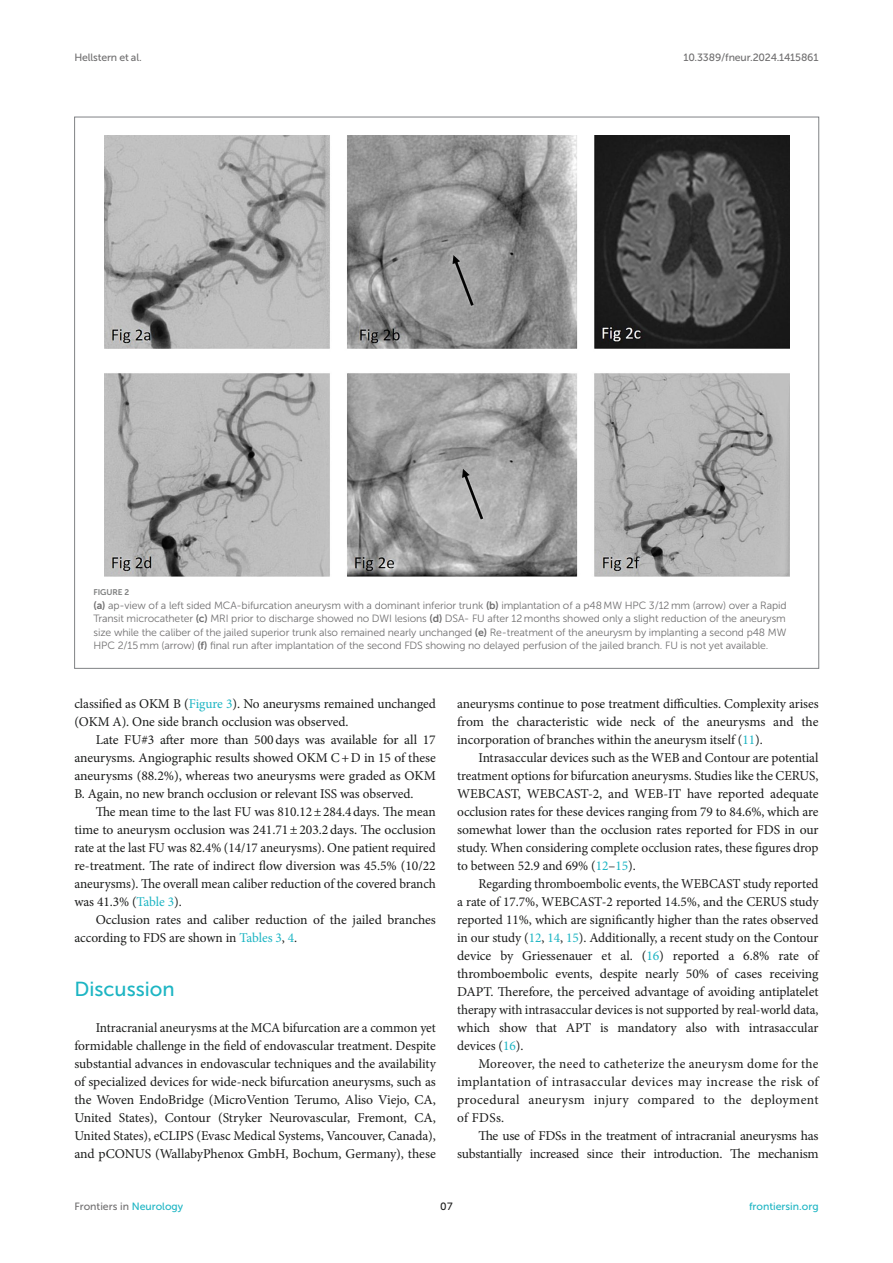
<style>
.page{position:relative;width:893px;height:1263px;background:#fff}
.page>*{position:absolute;margin:0;border:0;box-sizing:border-box;transform-origin:0 0}
.HEAD_1{font:20.25px "Museo Sans 500";color:#1db5c3}
.TEXT{font:13.5px/18px "Minion Pro";letter-spacing:-.01em;color:#1b1c1b;text-align:justify}
.TEXT_FLUSH{font:13.5px/18px "Minion Pro";letter-spacing:-.005em;color:#1b1c1b;text-align:justify}
.FIG_LEG{font:10.5px/13.5px "Museo Sans 300";letter-spacing:-.01em;color:#706f70;text-align:justify}
.t1{font:10.5px "Museo Sans 500";letter-spacing:-.015em;color:#706f70}
.t2{font:10.5px "Museo Sans 500";color:#1db5c3}
.t3{font:10.5px "Museo Sans 500";color:#1b1c1b}
.FIG_HD{font:8.25px "Museo Sans 700";letter-spacing:-.01em;color:#7e7f7f}
.s1{font-family:"Museo Sans 700"}
.s2{color:#1db5c3}
</style>
<div class="page">
<img style="left:104px;top:136px;width:685px;height:441px">
<p class="t1" style="left:74px;top:51px;width:69px">Hellstern et al.</p>
<p class="t1" style="left:683px;top:51px;width:137px">10.3389/fneur.2024.1415861</p>
<p class="FIG_HD" style="left:94px;top:588px;width:37px">FIGURE 2</p>
<p class="FIG_LEG" style="left:94px;top:599px;width:695px"><span class="s1">(a)</span> ap-view of a left sided MCA-bifurcation aneurysm with a dominant inferior trunk <span class="s1">(b)</span> implantation of a p48 MW HPC 3/12 mm (arrow) over a Rapid Transit microcatheter <span class="s1">(c)</span> MRI prior to discharge showed no DWI lesions <span class="s1">(d)</span> DSA- FU after 12 months showed only a slight reduction of the aneurysm size while the caliber of the jailed superior trunk also remained nearly unchanged <span class="s1">(e)</span> Re-treatment of the aneurysm by implanting a second p48 MW HPC 2/15 mm (arrow) <span class="s1">(f)</span> final run after implantation of the second FDS showing no delayed perfusion of the jailed branch. FU is not yet available.</p>
<p class="TEXT" style="left:74px;top:695px;width:363px">classified as OKM B (<span class="s2">Figure 3</span>). No aneurysms remained unchanged (OKM A). One side branch occlusion was observed.</p>
<p class="TEXT" style="left:74px;top:731px;width:363px;text-indent:21px">Late FU#3 after more than 500days was available for all 17 aneurysms. Angiographic results showed OKM C+D in 15 of these aneurysms (88.2%), whereas two aneurysms were graded as OKM B. Again, no new branch occlusion or relevant ISS was observed.</p>
<p class="TEXT" style="left:74px;top:803px;width:363px;text-indent:21px">The mean time to the last FU was 810.12±284.4days. The mean time to aneurysm occlusion was 241.71±203.2days. The occlusion rate at the last FU was 82.4% (14/17 aneurysms). One patient required re-treatment. The rate of indirect flow diversion was 45.5% (10/22 aneurysms). The overall mean caliber reduction of the covered branch was 41.3% (<span class="s2">Table 3</span>).</p>
<p class="TEXT" style="left:74px;top:911px;width:363px;text-indent:21px">Occlusion rates and caliber reduction of the jailed branches according to FDS are shown in <span class="s2">Tables 3</span>, <span class="s2">4</span>.</p>
<p class="HEAD_1" style="left:74px;top:978px;width:102px">Discussion</p>
<p class="TEXT_FLUSH" style="left:74px;top:1019px;width:363px;text-indent:21px">Intracranial aneurysms at the MCA bifurcation are a common yet formidable challenge in the field of endovascular treatment. Despite substantial advances in endovascular techniques and the availability of specialized devices for wide-neck bifurcation aneurysms, such as the Woven EndoBridge (MicroVention Terumo, Aliso Viejo, CA, United States), Contour (Stryker Neurovascular, Fremont, CA, United States), eCLIPS (Evasc Medical Systems, Vancouver, Canada), and pCONUS (WallabyPhenox GmbH, Bochum, Germany), these</p>
<p class="TEXT_FLUSH" style="left:457px;top:695px;width:363px">aneurysms continue to pose treatment difficulties. Complexity arises from the characteristic wide neck of the aneurysms and the incorporation of branches within the aneurysm itself (<span class="s2">11</span>).</p>
<p class="TEXT" style="left:457px;top:749px;width:363px;text-indent:21px">Intrasaccular devices such as the WEB and Contour are potential treatment options for bifurcation aneurysms. Studies like the CERUS, WEBCAST, WEBCAST-2, and WEB-IT have reported adequate occlusion rates for these devices ranging from 79 to 84.6%, which are somewhat lower than the occlusion rates reported for FDS in our study. When considering complete occlusion rates, these figures drop to between 52.9 and 69% (<span class="s2">12</span>–<span class="s2">15</span>).</p>
<p class="TEXT" style="left:457px;top:875px;width:363px;text-indent:21px">Regarding thromboembolic events, the WEBCAST study reported a rate of 17.7%, WEBCAST-2 reported 14.5%, and the CERUS study reported 11%, which are significantly higher than the rates observed in our study (<span class="s2">12</span>, <span class="s2">14</span>, <span class="s2">15</span>). Additionally, a recent study on the Contour device by Griessenauer et al. (<span class="s2">16</span>) reported a 6.8% rate of thromboembolic events, despite nearly 50% of cases receiving DAPT. Therefore, the perceived advantage of avoiding antiplatelet therapy with intrasaccular devices is not supported by real-world data, which show that APT is mandatory also with intrasaccular devices (<span class="s2">16</span>).</p>
<p class="TEXT" style="left:457px;top:1055px;width:363px;text-indent:21px">Moreover, the need to catheterize the aneurysm dome for the implantation of intrasaccular devices may increase the risk of procedural aneurysm injury compared to the deployment of FDSs.</p>
<p class="TEXT" style="left:457px;top:1127px;width:363px;text-align:right">The use of FDSs in the treatment of intracranial aneurysms has substantially increased since their introduction. The mechanism</p>
<p class="t1" style="left:74px;top:1200px;width:110px">Frontiers in <span class="s2">Neurology</span></p>
<p class="t3" style="left:440px;top:1200px;width:14px">07</p>
<p class="t2" style="left:749px;top:1200px;width:71px">frontiersin.org</p>
</div>
